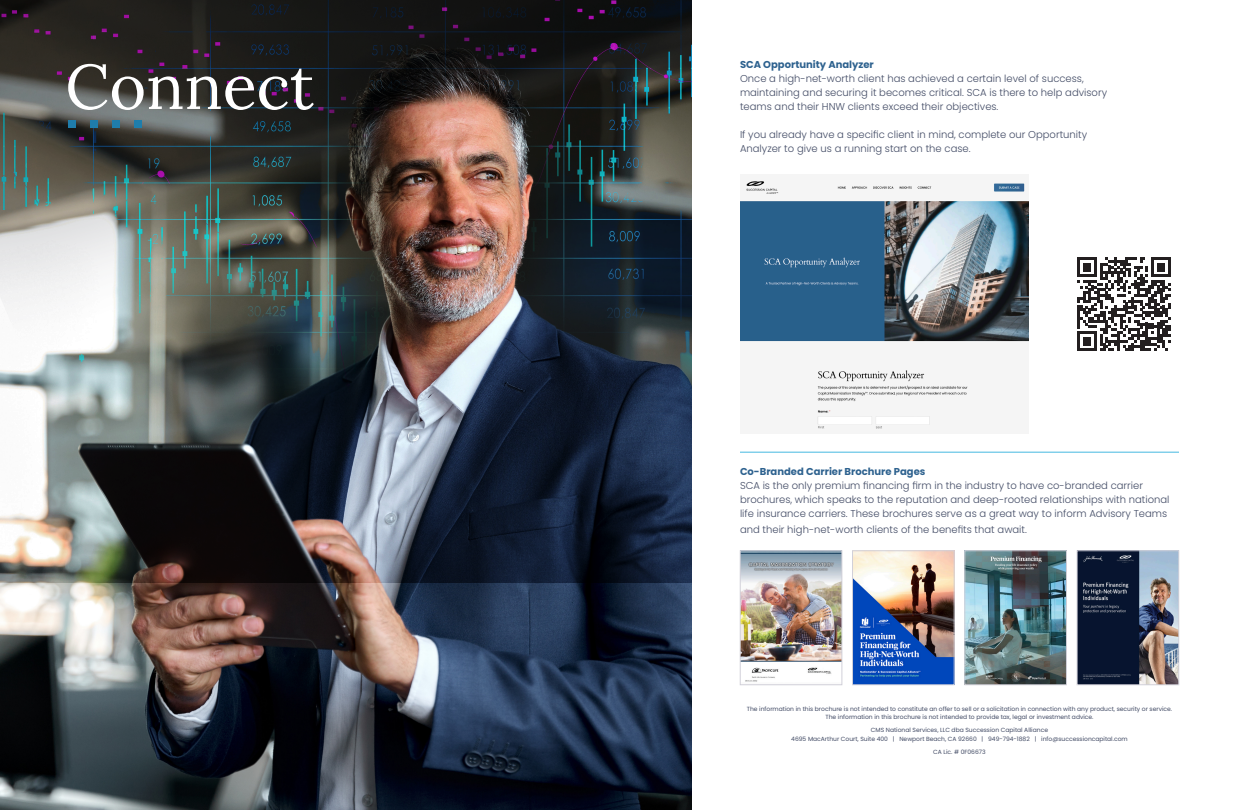
<style>
.page{position:relative;width:1242px;height:810px;background:#fff}
.page>*{position:absolute;margin:0;border:0;box-sizing:border-box;transform-origin:0 0}
.t1{font:63px "Lora";color:#fff}
.t2{font:300 10px/14px "Poppins";color:#424b65}
.t3{font:700 10px "Poppins";color:#2e628f}
.t4{font:6px "Poppins";color:#424b65}
</style>
<div class="page">
<img style="left:0;top:583px;width:692px;height:227px">
<svg style="left:1077px;top:257px;width:94px;height:94px"></svg>
<hr style="left:740px;top:452px;width:439px;height:1px;background:#45b8e0">
<img style="left:742px;top:553px;width:98px;height:129px">
<div style="left:740px;top:551px;width:102px;height:134px;border:1px solid #d1d0d9"></div>
<img style="left:854px;top:553px;width:98px;height:130px">
<div style="left:852px;top:551px;width:102px;height:134px;border:1px solid #d1d0d9"></div>
<img style="left:967px;top:553px;width:98px;height:130px">
<div style="left:965px;top:551px;width:102px;height:134px;border:1px solid #d1d0d9"></div>
<img style="left:1079px;top:553px;width:98px;height:130px">
<div style="left:1077px;top:551px;width:102px;height:134px;border:1px solid #d1d0d9"></div>
<img style="left:740px;top:180px;width:289px;height:249px">
<img style="left:0;top:0;width:692px;height:583px">
<p class="t1" style="left:65px;top:39px;width:250px">Connect</p>
<p class="t3" style="left:740px;top:59px;width:135px">SCA Opportunity Analyzer</p>
<p class="t2" style="left:740px;top:72px;width:369px">Once a high-net-worth client has achieved a certain level of success, maintaining and securing it becomes critical. SCA is there to help advisory teams and their HNW clients exceed their objectives.</p>
<p class="t2" style="left:740px;top:128px;width:349px">If you already have a specific client in mind, complete our Opportunity<br>Analyzer to give us a running start on the case.</p>
<p class="t3" style="left:740px;top:466px;width:187px">Co-Branded Carrier Brochure Pages</p>
<p class="t2" style="left:740px;top:479px;width:431px">SCA is the only premium financing firm in the industry to have co-branded carrier brochures, which speaks to the reputation and deep-rooted relationships with national life insurance carriers. These brochures serve as a great way to inform Advisory Teams</p>
<p class="t2" style="left:740px;top:522px;width:288px">and their high-net-worth clients of the benefits that await.</p>
<p class="t4" style="left:747px;top:706px;width:427px">The information in this brochure is not intended to constitute an offer to sell or a solicitation in connection with any product, security or service.</p>
<p class="t4" style="left:825px;top:714px;width:270px">The information in this brochure is not intended to provide tax, legal or investment advice.</p>
<p class="t4" style="left:871px;top:727px;width:179px">CMS National Services, LLC dba Succession Capital Alliance</p>
<p class="t4" style="left:791px;top:736px;width:338px">4695 MacArthur Court, Suite 400 | Newport Beach, CA 92660 | 949-794-1882 | info@successioncapital.com</p>
<p class="t4" style="left:933px;top:749px;width:54px">CA Lic. # 0F06673</p>
</div>
